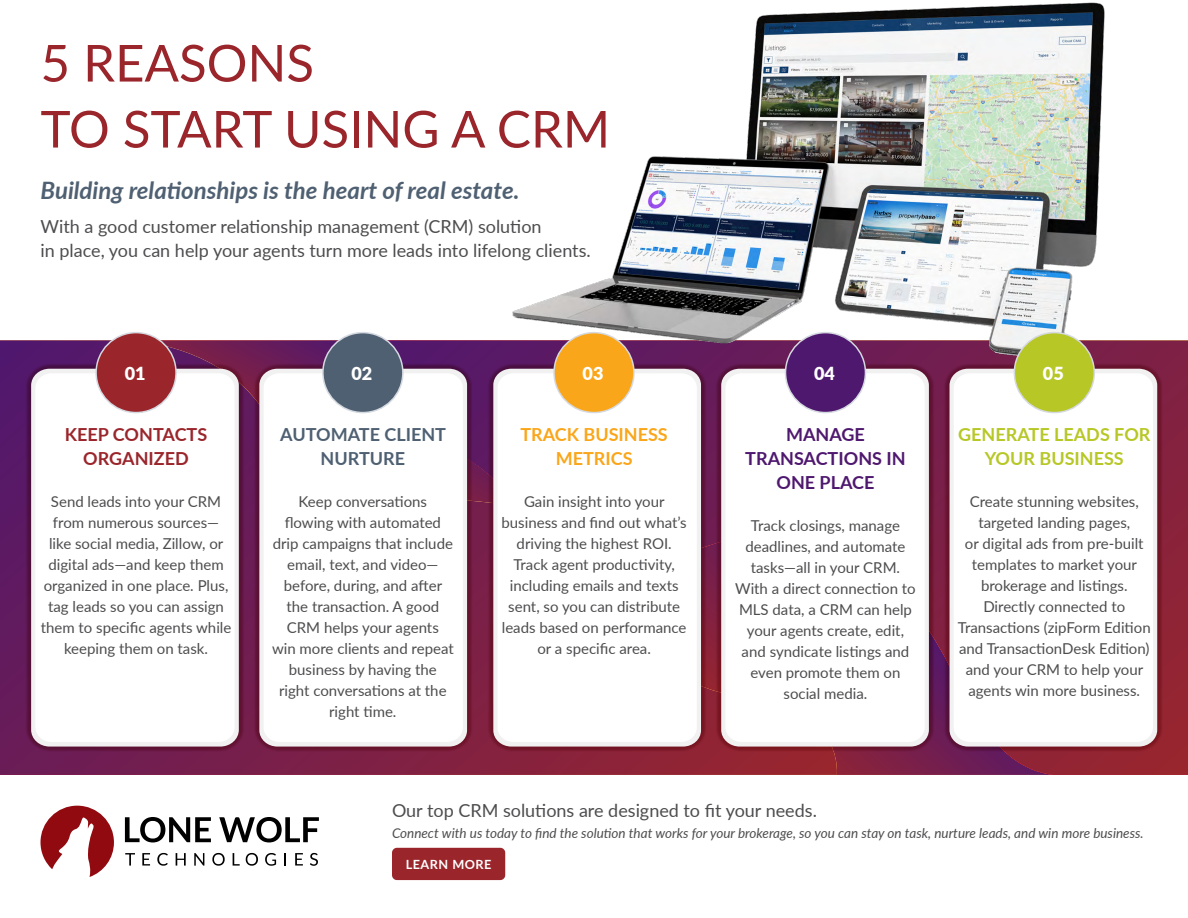
<style>
.page{position:relative;width:1188px;height:918px;background:#fff}
.page>*{position:absolute;margin:0;border:0;box-sizing:border-box;transform-origin:0 0}
.t1{font:51px/66px "Lato";color:#9a262c}
.t2{font:italic 700 24px "Lato";color:#4f6072}
.t3{font:18px/24px "Lato";color:#4d4d4f}
.t4{font:700 18px/24px "Lato";color:#4f186f;text-align:center}
.t5{font:700 18px/24px "Lato";color:#b7c726;text-align:center}
.t6{font:700 18px/24px "Lato";color:#4f6072;text-align:center}
.t7{font:700 18px/24px "Lato";color:#9a262c;text-align:center}
.t8{font:700 18px/24px "Lato";color:#faa61a;text-align:center}
.t9{font:900 18px "Lato";color:#fff}
.t10{font:15px/21px "Lato";color:#4d4d4f;text-align:center}
.t11{font:italic 13.5px "Lato";color:#4d4d4f}
.t12{font:700 12.6px "Lato";letter-spacing:.04em;color:#fff}
</style>
<div class="page">
<svg style="left:0;top:340px;width:347px;height:435px;background:#641a54"></svg>
<svg style="left:347px;top:340px;width:841px;height:435px;background:#7e1f3d"></svg>
<div style="left:950px;top:369px;width:207px;height:378px;background:#f1f1f1;border-radius:18px"></div>
<div style="left:954px;top:373px;width:199px;height:369px;background:#fff;border-radius:16px"></div>
<div style="left:259px;top:369px;width:208px;height:378px;background:#f1f1f1;border-radius:17px"></div>
<div style="left:264px;top:373px;width:199px;height:369px;background:#fff;border-radius:15px"></div>
<div style="left:493px;top:369px;width:208px;height:378px;background:#f1f1f1;border-radius:17px"></div>
<div style="left:498px;top:373px;width:199px;height:369px;background:#fff;border-radius:15px"></div>
<div style="left:31px;top:369px;width:208px;height:378px;background:#f1f1f1;border-radius:18px"></div>
<div style="left:35px;top:373px;width:200px;height:369px;background:#fff;border-radius:16px"></div>
<div style="left:721px;top:369px;width:208px;height:378px;background:#f1f1f1;border-radius:18px"></div>
<div style="left:725px;top:373px;width:200px;height:369px;background:#fff;border-radius:16px"></div>
<div style="left:392px;top:848px;width:113px;height:32px;background:#9a262c;border-radius:5px"></div>
<img style="left:460px;top:2px;width:728px;height:441px">
<div style="left:96px;top:333px;width:80px;height:80px;background:#9a262c;border-radius:50%"></div>
<div style="left:95px;top:332px;width:82px;height:81px;border:2px solid #d5d9e0;border-radius:50%"></div>
<div style="left:323px;top:333px;width:80px;height:80px;background:#4f6072;border-radius:50%"></div>
<div style="left:322px;top:332px;width:82px;height:81px;border:2px solid #d5d9e0;border-radius:50%"></div>
<div style="left:554px;top:333px;width:80px;height:80px;background:#faa61a;border-radius:50%"></div>
<div style="left:553px;top:332px;width:82px;height:81px;border:2px solid #d5d9e0;border-radius:50%"></div>
<div style="left:786px;top:333px;width:79px;height:80px;background:#4f186f;border-radius:50%"></div>
<div style="left:785px;top:332px;width:81px;height:81px;border:2px solid #d5d9e0;border-radius:50%"></div>
<div style="left:1014px;top:333px;width:80px;height:80px;background:#b7c726;border-radius:50%"></div>
<div style="left:1014px;top:332px;width:81px;height:81px;border:2px solid #d5d9e0;border-radius:50%"></div>
<svg style="left:41px;top:806px;width:73px;height:71px"></svg>
<svg style="left:125px;top:817px;width:86px;height:25px"></svg>
<svg style="left:219px;top:817px;width:100px;height:25px"></svg>
<svg style="left:125px;top:853px;width:10px;height:13px"></svg>
<svg style="left:142px;top:853px;width:8px;height:13px"></svg>
<svg style="left:157px;top:853px;width:11px;height:13px"></svg>
<svg style="left:176px;top:853px;width:10px;height:13px"></svg>
<svg style="left:194px;top:853px;width:10px;height:13px"></svg>
<svg style="left:212px;top:853px;width:13px;height:13px"></svg>
<svg style="left:233px;top:853px;width:7px;height:13px"></svg>
<svg style="left:246px;top:853px;width:12px;height:13px"></svg>
<svg style="left:265px;top:853px;width:11px;height:13px"></svg>
<svg style="left:285px;top:853px;width:1px;height:13px"></svg>
<svg style="left:295px;top:853px;width:8px;height:13px"></svg>
<svg style="left:310px;top:853px;width:8px;height:13px"></svg>
<h1 class="t1" style="left:40px;top:28px;width:571px">5 REASONS<br>TO START USING A CRM</h1>
<h2 class="t2" style="left:40px;top:172px;width:480px">Building relationships is the heart of real estate.</h2>
<p class="t3" style="left:40px;top:214px;width:552px">With a good customer relationship management (CRM) solution<br>in place, you can help your agents turn more leads into lifelong clients.</p>
<p class="t9" style="left:125px;top:360px;width:22px">01</p>
<p class="t9" style="left:351px;top:360px;width:22px">02</p>
<p class="t9" style="left:583px;top:360px;width:22px">03</p>
<p class="t9" style="left:814px;top:360px;width:22px">04</p>
<p class="t9" style="left:1043px;top:360px;width:22px">05</p>
<p class="t7" style="left:65px;top:422px;width:144px">KEEP CONTACTS<br>ORGANIZED</p>
<p class="t10" style="left:41px;top:491px;width:192px">Send leads into your CRM from numerous sources— like social media, Zillow, or digital ads—and keep them organized in one place. Plus, tag leads so you can assign them to specific agents while keeping them on task.</p>
<p class="t6" style="left:280px;top:422px;width:167px">AUTOMATE CLIENT<br>NURTURE</p>
<p class="t10" style="left:272px;top:491px;width:183px">Keep conversations<br>flowing with automated drip campaigns that include email, text, and video— before, during, and after the transaction. A good<br>CRM helps your agents<br>win more clients and repeat business by having the right conversations at the right time.</p>
<p class="t8" style="left:520px;top:422px;width:149px">TRACK BUSINESS<br>METRICS</p>
<p class="t10" style="left:502px;top:491px;width:187px">Gain insight into your business and find out what’s driving the highest ROI.<br>Track agent productivity, including emails and texts sent, so you can distribute leads based on performance or a specific area.</p>
<p class="t4" style="left:745px;top:422px;width:162px">MANAGE<br>TRANSACTIONS IN<br>ONE PLACE</p>
<p class="t10" style="left:735px;top:515px;width:182px">Track closings, manage deadlines, and automate tasks—all in your CRM.<br>With a direct connection to<br>MLS data, a CRM can help your agents create, edit, and syndicate listings and even promote them on social media.</p>
<p class="t5" style="left:958px;top:422px;width:194px">GENERATE LEADS FOR<br>YOUR BUSINESS</p>
<p class="t10" style="left:958px;top:491px;width:194px">Create stunning websites, targeted landing pages,<br>or digital ads from pre-built templates to market your brokerage and listings.<br>Directly connected to<br>Transactions (zipForm Edition and TransactionDesk Edition) and your CRM to help your agents win more business.</p>
<p class="t3" style="left:392px;top:798px;width:426px">Our top CRM solutions are designed to fit your needs.</p>
<p class="t11" style="left:392px;top:824px;width:753px">Connect with us today to find the solution that works for your brokerage, so you can stay on task, nurture leads, and win more business.</p>
<p class="t12" style="left:406px;top:855px;width:87px">LEARN MORE</p>
</div>
